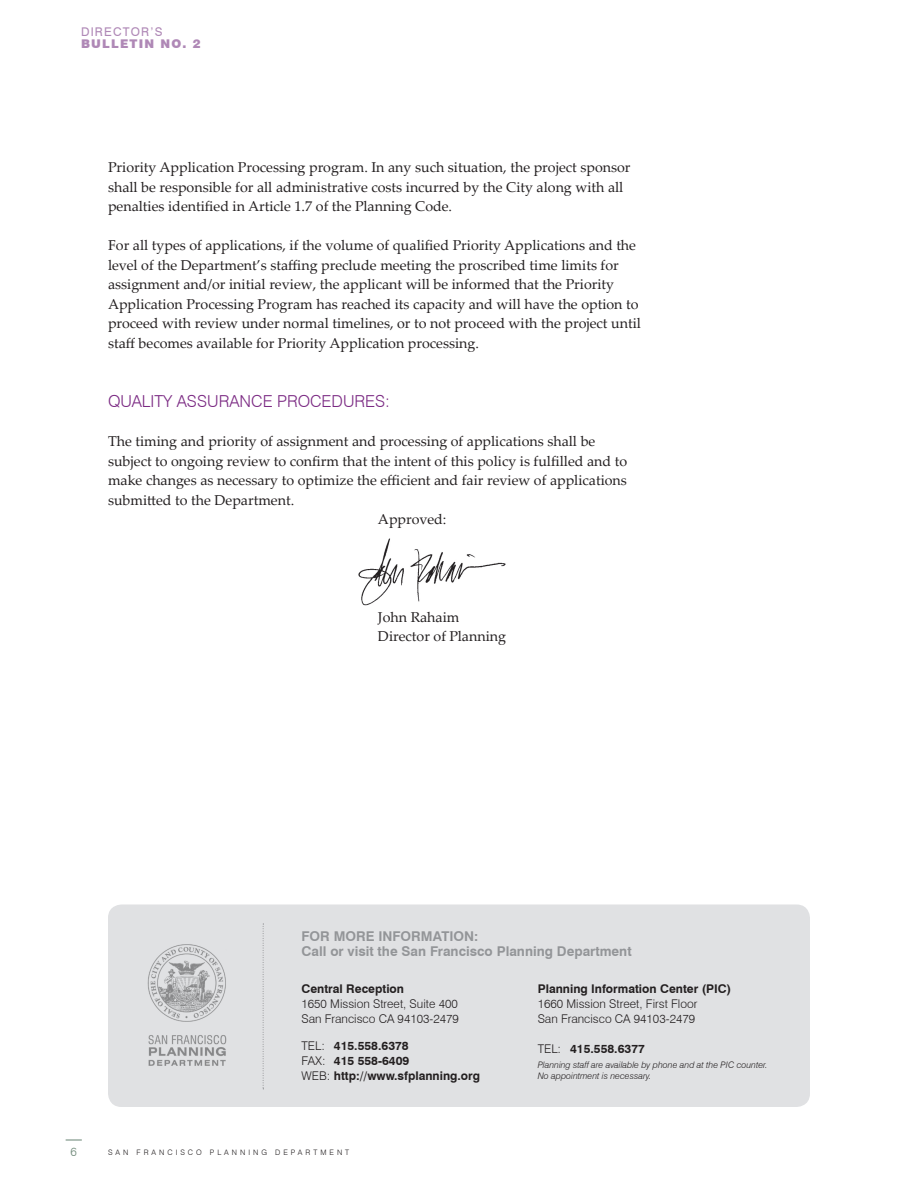
<style>
.page{position:relative;width:918px;height:1188px;background:#fff}
.page>*{position:absolute;margin:0;border:0;box-sizing:border-box;transform-origin:0 0}
.t1{font:300 16.5px "Swiss 721 BT";color:#7b2a83}
.t2{font:14.25px/19.5px "Palatino Linotype";color:#231f20}
.t3{font:700 13.5px/15px "Swiss 721 BT";color:#939598}
.t4{font:700 12px/15px "Swiss 721 BT";color:#231f20}
.t5{font:300 12px/15px "Swiss 721 BT";color:#231f20}
.t6{font:900 12px "Swiss 721 BT";letter-spacing:.1em;color:#af88b6}
.t7{font:12px "Swiss 721 BT";letter-spacing:.1em;color:#af88b6}
.t8{font:300 12px "Swiss 721 BT";color:#6e8878}
.t9{font:italic 300 9px/10.5px "Swiss 721 BT";color:#231f20}
.t10{font:300 7.5px "Swiss 721 BT";letter-spacing:.4em;color:#231f20}
.s1{font-weight:300}
</style>
<div class="page">
<svg style="left:66px;top:1139px;width:16px;height:2px"></svg>
<div style="left:108px;top:904px;width:702px;height:203px;background:#e0e1e3;border-radius:14px"></div>
<svg style="left:263px;top:924px;width:1px;height:165px"></svg>
<img style="left:147px;top:944px;width:80px;height:122px">
<img style="left:358px;top:538px;width:148px;height:68px">
<p class="t7" style="left:81px;top:25px;width:83px">DIRECTOR’S</p>
<p class="t6" style="left:81px;top:37px;width:121px">BULLETIN NO. 2</p>
<p class="t2" style="left:108px;top:157px;width:524px">Priority Application Processing program. In any such situation, the project sponsor shall be responsible for all administrative costs incurred by the City along with all penalties identified in Article 1.7 of the Planning Code.</p>
<p class="t2" style="left:108px;top:235px;width:535px">For all types of applications, if the volume of qualified Priority Applications and the level of the Department’s staffing preclude meeting the proscribed time limits for assignment and/or initial review, the applicant will be informed that the Priority Application Processing Program has reached its capacity and will have the option to proceed with review under normal timelines, or to not proceed with the project until staff becomes available for Priority Application processing.</p>
<p class="t1" style="left:108px;top:391px;width:284px">QUALITY ASSURANCE PROCEDURES:</p>
<p class="t2" style="left:108px;top:431px;width:489px">The timing and priority of assignment and processing of applications shall be</p>
<p class="t2" style="left:108px;top:450px;width:521px">subject to ongoing review to confirm that the intent of this policy is fulfilled and to</p>
<p class="t2" style="left:108px;top:470px;width:520px">make changes as necessary to optimize the efficient and fair review of applications</p>
<p class="t2" style="left:108px;top:489px;width:188px">submitted to the Department.</p>
<p class="t2" style="left:378px;top:509px;width:70px">Approved:</p>
<p class="t2" style="left:378px;top:606px;width:130px">John Rahaim<br>Director of Planning</p>
<p class="t3" style="left:302px;top:929px;width:332px">FOR MORE INFORMATION:<br>Call or visit the San Francisco Planning Department</p>
<p class="t4" style="left:302px;top:981px;width:104px">Central Reception</p>
<p class="t5" style="left:302px;top:996px;width:159px">1650 Mission Street, Suite 400<br>San Francisco CA 94103-2479</p>
<p class="t4" style="left:302px;top:1038px;width:180px"><span class="s1">TEL:</span> 415.558.6378<br><span class="s1">FAX:</span> 415 558-6409<br><span class="s1">WEB:</span> http://www.sfplanning.org</p>
<p class="t4" style="left:538px;top:981px;width:195px">Planning Information Center (PIC)</p>
<p class="t5" style="left:538px;top:996px;width:161px">1660 Mission Street, First Floor<br>San Francisco CA 94103-2479</p>
<p class="t4" style="left:538px;top:1041px;width:109px"><span class="s1">TEL:</span> 415.558.6377</p>
<p class="t9" style="left:538px;top:1059px;width:231px">Planning staff are available by phone and at the PIC counter.<br>No appointment is necessary.</p>
<p class="t8" style="left:70px;top:1145px;width:8px">6</p>
<p class="t10" style="left:108px;top:1148px;width:243px">SAN FRANCISCO PLANNING DEPARTMENT</p>
</div>
